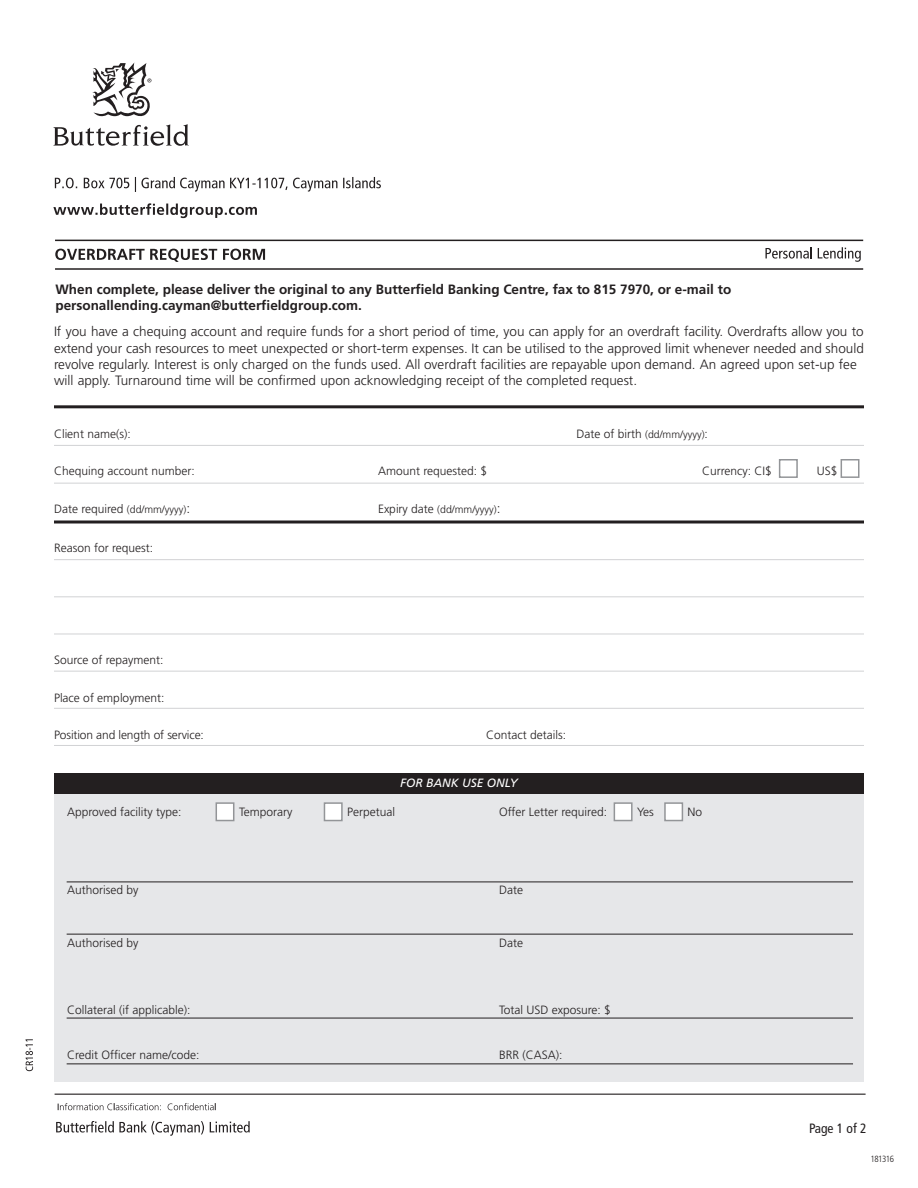
<style>
.page{position:relative;width:918px;height:1188px;background:#fff}
.page>*{position:absolute;margin:0;border:0;box-sizing:border-box;transform-origin:0 0}
.t1{font:300 13.5px/16.2px "Frutiger LT";color:#231f20}
.t2{font:700 13.5px/16.2px "Frutiger LT";color:#231f20}
.t3{font:condensed 13.5px "Frutiger LT";color:#231f20}
.t4{font:300 12px "Frutiger LT";color:#231f20}
.t5{font:italic 12px "Frutiger LT";color:#fff}
.t6{font:300 10.5px "Frutiger LT";color:#231f20}
.t7{font:300 condensed 9px "Frutiger LT";letter-spacing:-.055em;color:#231f20}
.s1{font-size:10.5px}
.s2{font-size:13.5px}
.s3{font-size:12px}
</style>
<div class="page">
<svg style="left:53px;top:62px;width:136px;height:84px"></svg>
<svg style="left:55px;top:178px;width:22px;height:10px"></svg>
<svg style="left:84px;top:178px;width:45px;height:10px"></svg>
<svg style="left:135px;top:177px;width:202px;height:15px"></svg>
<svg style="left:343px;top:177px;width:38px;height:11px"></svg>
<svg style="left:53px;top:203px;width:204px;height:15px"></svg>
<svg style="left:56px;top:1121px;width:148px;height:15px"></svg>
<svg style="left:210px;top:1121px;width:40px;height:12px"></svg>
<svg style="left:58px;top:1103px;width:103px;height:7px"></svg>
<svg style="left:168px;top:1103px;width:48px;height:7px"></svg>
<hr style="left:55px;top:1094px;width:811px;height:1px;background:#231f20">
<svg style="left:26px;top:1039px;width:7px;height:32px"></svg>
<svg style="left:766px;top:247px;width:46px;height:12px"></svg>
<svg style="left:818px;top:247px;width:43px;height:15px"></svg>
<svg style="left:55px;top:249px;width:162px;height:13px"></svg>
<svg style="left:223px;top:249px;width:42px;height:11px"></svg>
<hr style="left:55px;top:240px;width:808px;height:1px;background:#231f20">
<hr style="left:55px;top:268px;width:808px;height:2px;background:#231f20">
<hr style="left:54px;top:405px;width:810px;height:3px;background:#231f20">
<hr style="left:54px;top:445px;width:810px;height:1px;background:#d1d2d4">
<hr style="left:54px;top:483px;width:810px;height:1px;background:#d1d2d4">
<div style="left:779px;top:459px;width:19px;height:19px;border:2px solid #939598"></div>
<div style="left:841px;top:459px;width:19px;height:19px;border:2px solid #939598"></div>
<svg style="left:54px;top:520px;width:810px;height:4px;background:#595657"></svg>
<hr style="left:54px;top:559px;width:810px;height:1px;background:#d1d2d4">
<hr style="left:54px;top:596px;width:810px;height:1px;background:#d1d2d4">
<hr style="left:54px;top:634px;width:810px;height:1px;background:#d1d2d4">
<hr style="left:54px;top:671px;width:810px;height:1px;background:#d1d2d4">
<hr style="left:54px;top:708px;width:810px;height:1px;background:#d1d2d4">
<hr style="left:54px;top:745px;width:810px;height:1px;background:#d1d2d4">
<div style="left:54px;top:786px;width:810px;height:295px;background:#e6e7e9"></div>
<div style="left:54px;top:773px;width:810px;height:21px;background:#231f20"></div>
<div style="left:216px;top:803px;width:18px;height:18px;background:#fff"></div>
<div style="left:216px;top:802px;width:18px;height:19px;border:2px solid #939598"></div>
<div style="left:324px;top:803px;width:18px;height:18px;background:#fff"></div>
<div style="left:324px;top:802px;width:19px;height:19px;border:2px solid #939598"></div>
<div style="left:614px;top:803px;width:18px;height:18px;background:#fff"></div>
<div style="left:614px;top:802px;width:19px;height:19px;border:2px solid #939598"></div>
<div style="left:665px;top:803px;width:17px;height:18px;background:#fff"></div>
<div style="left:664px;top:802px;width:19px;height:19px;border:2px solid #939598"></div>
<hr style="left:67px;top:882px;width:786px;height:1px;background:#231f20">
<hr style="left:67px;top:934px;width:786px;height:1px;background:#231f20">
<hr style="left:67px;top:1018px;width:786px;height:1px;background:#231f20">
<hr style="left:67px;top:1064px;width:786px;height:1px;background:#231f20">
<p class="t2" style="left:55px;top:281px;width:677px">When complete, please deliver the original to any Butterfield Banking Centre, fax to 815 7970, or e-mail to personallending.cayman@butterfieldgroup.com.</p>
<p class="t1" style="left:54px;top:324px;width:811px">If you have a chequing account and require funds for a short period of time, you can apply for an overdraft facility. Overdrafts allow you to extend your cash resources to meet unexpected or short-term expenses. It can be utilised to the approved limit whenever needed and should revolve regularly. Interest is only charged on the funds used. All overdraft facilities are repayable upon demand. An agreed upon set-up fee will apply. Turnaround time will be confirmed upon acknowledging receipt of the completed request.</p>
<p class="t4" style="left:54px;top:427px;width:78px">Client name(s):</p>
<p class="t4" style="left:576px;top:427px;width:133px">Date of birth <span class="s1">(dd/mm/yyyy)</span>:</p>
<p class="t4" style="left:54px;top:464px;width:142px">Chequing account number:</p>
<p class="t4" style="left:378px;top:464px;width:111px">Amount requested: $</p>
<p class="t4" style="left:702px;top:464px;width:71px">Currency: CI$</p>
<p class="t4" style="left:817px;top:464px;width:22px">US$</p>
<p class="t4" style="left:54px;top:502px;width:138px">Date required <span class="s1">(dd/mm/yyyy)</span><span class="s2">:</span></p>
<p class="t6" style="left:378px;top:503px;width:124px"><span class="s3">Expiry date</span> (dd/mm/yyyy)<span class="s2">:</span></p>
<p class="t4" style="left:54px;top:541px;width:101px">Reason for request:</p>
<p class="t4" style="left:54px;top:653px;width:111px">Source of repayment:</p>
<p class="t4" style="left:54px;top:691px;width:112px">Place of employment:</p>
<p class="t4" style="left:54px;top:728px;width:151px">Position and length of service:</p>
<p class="t4" style="left:486px;top:728px;width:82px">Contact details:</p>
<p class="t5" style="left:400px;top:776px;width:119px">FOR BANK USE ONLY</p>
<p class="t4" style="left:67px;top:805px;width:116px">Approved facility type:</p>
<p class="t4" style="left:239px;top:805px;width:55px">Temporary</p>
<p class="t4" style="left:347px;top:805px;width:50px">Perpetual</p>
<p class="t4" style="left:499px;top:805px;width:110px">Offer Letter required:</p>
<p class="t4" style="left:637px;top:805px;width:18px">Yes</p>
<p class="t4" style="left:687px;top:805px;width:16px">No</p>
<p class="t4" style="left:67px;top:883px;width:73px">Authorised by</p>
<p class="t4" style="left:499px;top:883px;width:25px">Date</p>
<p class="t4" style="left:67px;top:936px;width:73px">Authorised by</p>
<p class="t4" style="left:499px;top:936px;width:25px">Date</p>
<p class="t4" style="left:67px;top:1003px;width:125px">Collateral (if applicable):</p>
<p class="t4" style="left:499px;top:1003px;width:113px">Total USD exposure: $</p>
<p class="t4" style="left:67px;top:1048px;width:134px">Credit Officer name/code:</p>
<p class="t4" style="left:499px;top:1048px;width:65px">BRR (CASA):</p>
<p class="t3" style="left:809px;top:1120px;width:59px">Page 1 of 2</p>
<p class="t7" style="left:871px;top:1154px;width:25px">181316</p>
</div>
